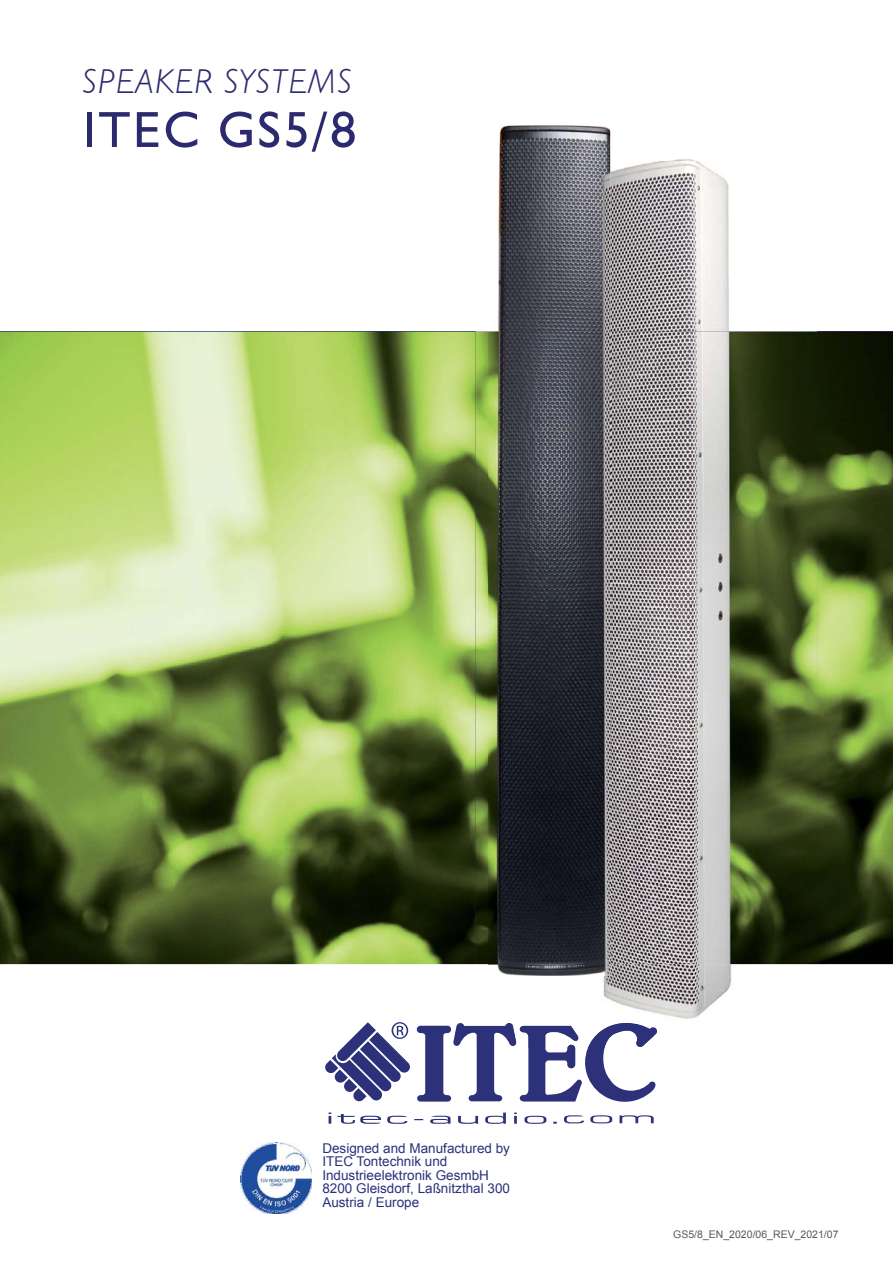
<style>
.page{position:relative;width:893px;height:1263px;background:#fff}
.page>*{position:absolute;margin:0;border:0;box-sizing:border-box;transform-origin:0 0}
.t1{font:51px "Humanist 521 BT";letter-spacing:.06em;color:#2c2a6e}
.t2{font:italic 300 34.5px "Humanist 521 BT";letter-spacing:.05em;color:#2c2a6e}
.t3{font:13.5px/13.5px "Arial";color:#2c317a}
.t4{font:10.5px "Arial";color:#58595b}
</style>
<div class="page">
<img style="left:0;top:332px;width:892px;height:632px">
<svg style="left:325px;top:1022px;width:85px;height:79px"></svg>
<svg style="left:417px;top:1023px;width:239px;height:79px"></svg>
<svg style="left:328px;top:1113px;width:218px;height:11px"></svg>
<svg style="left:564px;top:1115px;width:89px;height:8px"></svg>
<img style="left:241px;top:1143px;width:70px;height:71px">
<img style="left:610px;top:130px;width:90px;height:32px">
<img style="left:475px;top:331px;width:13px;height:1px">
<img style="left:610px;top:162px;width:207px;height:170px">
<img style="left:475px;top:964px;width:342px;height:84px">
<img style="left:475px;top:332px;width:13px;height:632px">
<img style="left:610px;top:332px;width:207px;height:632px">
<img style="left:475px;top:1023px;width:41px;height:25px">
<img style="left:519px;top:1026px;width:59px;height:22px">
<img style="left:587px;top:1023px;width:70px;height:25px">
<img style="left:488px;top:125px;width:122px;height:207px">
<img style="left:488px;top:332px;width:122px;height:644px">
<h2 class="t2" style="left:83px;top:60px;width:270px">SPEAKER SYSTEMS</h2>
<h1 class="t1" style="left:83px;top:98px;width:275px">ITEC GS5/8</h1>
<p class="t3" style="left:322px;top:1141px;width:189px">Designed and Manufactured by<br>ITEC Tontechnik und<br>Industrieelektronik GesmbH<br>8200 Gleisdorf, Laßnitzthal 300<br>Austria / Europe</p>
<p class="t4" style="left:673px;top:1229px;width:167px">GS5/8_EN_2020/06_REV_2021/07</p>
</div>
